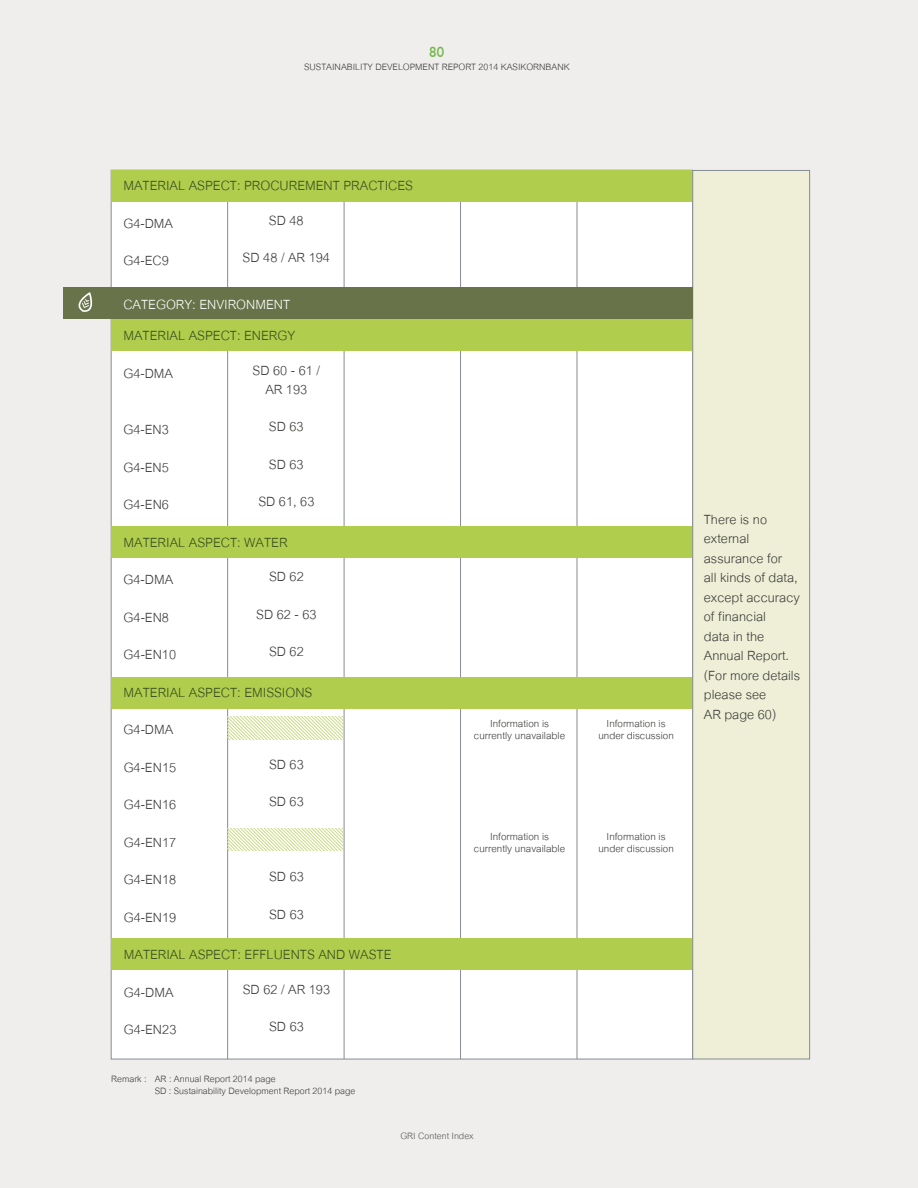
<style>
.page{position:relative;width:918px;height:1188px;background:#f0eeed}
.page>*{position:absolute;margin:0;border:0;box-sizing:border-box;transform-origin:0 0}
.t1{font:25.5px "K Bsirichana";color:#75b94e}
.t2{font:19.5px/37.5px "Cordia New";color:#3c3c3b}
.t3{font:19.5px "Cordia New";color:#375021}
.t4{font:19.5px "Cordia New";color:#fff}
.t5{font:15px/12px "Cordia New";color:#3c3c3b;text-align:center}
.t6{font:13.5px/12px "Cordia New";color:#3c3c3b}
.t7{font:13.5px "Cordia New";color:#555454}
</style>
<div class="page">
<div style="left:111px;top:170px;width:582px;height:889px;background:#fff;border:1px solid #858d93"></div>
<hr style="left:460px;top:172px;width:1px;height:887px;background:#858d93">
<hr style="left:577px;top:172px;width:1px;height:887px;background:#858d93">
<hr style="left:344px;top:172px;width:1px;height:887px;background:#858d93">
<hr style="left:227px;top:172px;width:1px;height:887px;background:#858d93">
<div style="left:111px;top:170px;width:699px;height:32px;background:#b1cd4d"></div>
<div style="left:112px;top:319px;width:698px;height:32px;background:#b1cd4d"></div>
<div style="left:112px;top:526px;width:698px;height:32px;background:#b1cd4d"></div>
<div style="left:112px;top:677px;width:698px;height:32px;background:#b1cd4d"></div>
<div style="left:112px;top:938px;width:698px;height:32px;background:#b1cd4d"></div>
<div style="left:692px;top:170px;width:118px;height:889px;background:#eeefd6;border:1px solid #858d93"></div>
<div style="left:64px;top:287px;width:629px;height:32px;background:#68734a"></div>
<svg style="left:78px;top:292px;width:15px;height:20px"></svg>
<svg style="left:228px;top:717px;width:116px;height:22px"></svg>
<svg style="left:228px;top:828px;width:116px;height:23px"></svg>
<h1 class="t1" style="left:429px;top:33px;width:17px">80</h1>
<p class="t6" style="left:304px;top:60px;width:267px">SUSTAINABILITY DEVELOPMENT REPORT 2014 KASIKORNBANK</p>
<p class="t3" style="left:123px;top:173px;width:291px">MATERIAL ASPECT: PROCUREMENT PRACTICES</p>
<p class="t2" style="left:123px;top:204px;width:51px">G4-DMA<br>G4-EC9</p>
<p class="t2" style="left:243px;top:201px;width:89px;text-align:center">SD 48<br>SD 48 / AR 194</p>
<p class="t4" style="left:123px;top:292px;width:168px">CATEGORY: ENVIRONMENT</p>
<p class="t3" style="left:123px;top:323px;width:173px">MATERIAL ASPECT: ENERGY</p>
<p class="t2" style="left:123px;top:354px;width:51px">G4-DMA</p>
<p class="t2" style="left:253px;top:360px;width:69px;line-height:18.8px;text-align:center">SD 60 - 61 /<br>AR 193</p>
<p class="t2" style="left:258px;top:407px;width:58px;text-align:center">SD 63<br>SD 63<br>SD 61, 63</p>
<p class="t2" style="left:123px;top:410px;width:47px;text-align:justify">G4-EN3<br>G4-EN5<br>G4-EN6</p>
<p class="t3" style="left:124px;top:529px;width:166px">MATERIAL ASPECT: WATER</p>
<p class="t2" style="left:124px;top:560px;width:54px">G4-DMA<br>G4-EN8<br>G4-EN10</p>
<p class="t3" style="left:124px;top:679px;width:190px">MATERIAL ASPECT: EMISSIONS</p>
<p class="t2" style="left:124px;top:710px;width:54px">G4-DMA<br>G4-EN15<br>G4-EN16<br>G4-EN17<br>G4-EN18<br>G4-EN19</p>
<p class="t3" style="left:124px;top:942px;width:269px">MATERIAL ASPECT: EFFLUENTS AND WASTE</p>
<p class="t2" style="left:124px;top:973px;width:54px">G4-DMA<br>G4-EN23</p>
<p class="t2" style="left:256px;top:557px;width:62px;text-align:center">SD 62<br>SD 62 - 63<br>SD 62</p>
<p class="t2" style="left:269px;top:745px;width:36px">SD 63<br>SD 63</p>
<p class="t2" style="left:269px;top:857px;width:36px">SD 63<br>SD 63</p>
<p class="t2" style="left:243px;top:970px;width:89px;text-align:center">SD 62 / AR 193<br>SD 63</p>
<p class="t5" style="left:474px;top:717px;width:93px">Information is currently unavailable</p>
<p class="t5" style="left:598px;top:717px;width:77px">Information is under discussion</p>
<p class="t5" style="left:474px;top:830px;width:93px">Information is currently unavailable</p>
<p class="t5" style="left:598px;top:830px;width:77px">Information is under discussion</p>
<p class="t6" style="left:155px;top:1073px;width:202px;text-indent:-43px">Remark : AR : Annual Report 2014 page<br>SD : Sustainability Development Report 2014 page</p>
<p class="t7" style="left:400px;top:1127px;width:75px">GRI Content Index</p>
<p class="t2" style="left:704px;top:509px;width:98px;line-height:19.5px">There is no external assurance for<br>all kinds of data, except accuracy of financial<br>data in the<br>Annual Report. (For more details please see<br>AR page 60)</p>
</div>
